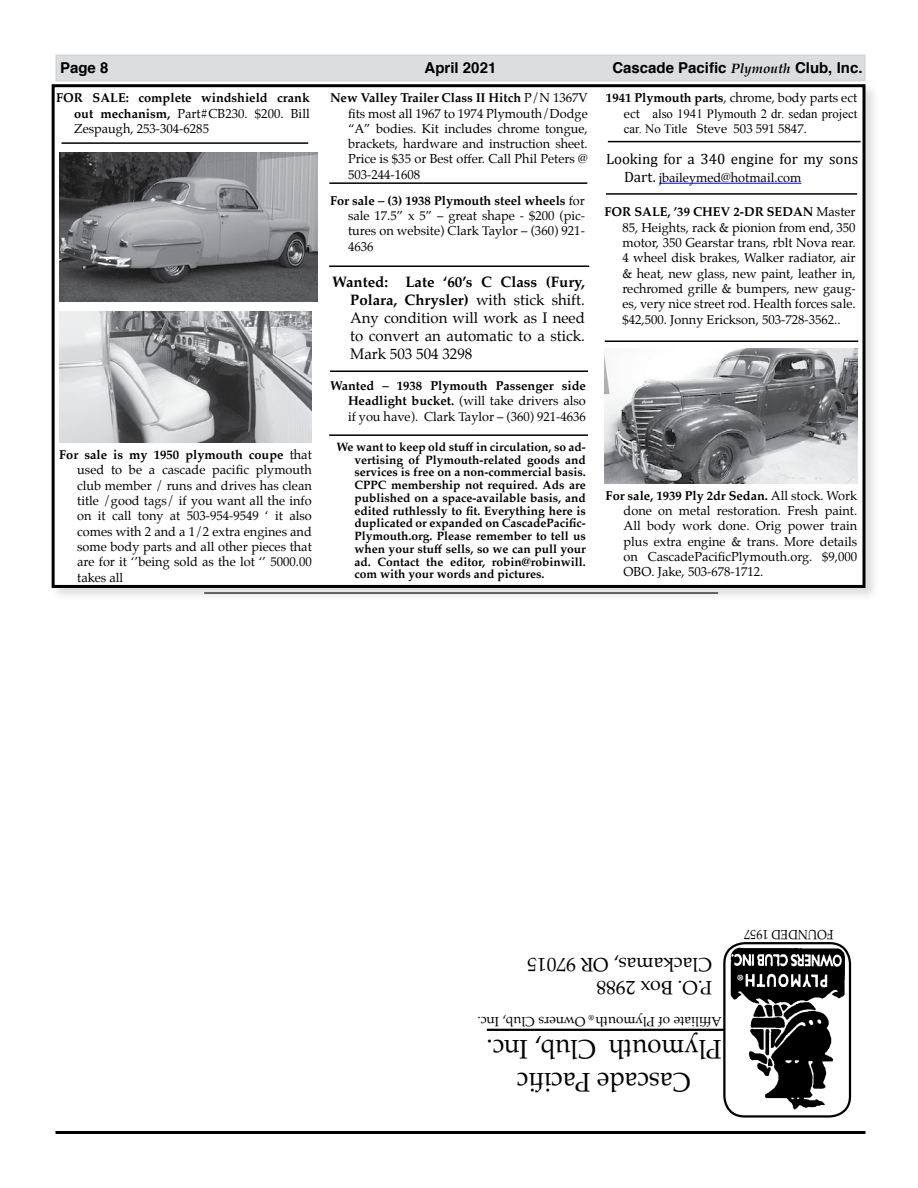
<style>
.page{position:relative;width:918px;height:1188px;background:#fff}
.page>*{position:absolute;margin:0;border:0;box-sizing:border-box;transform-origin:0 0}
.t1{font:27px/32.4px "Palatino Linotype";color:#000;text-align:center;scale:.95 1}
.t2{font:19.5px/23.4px "Palatino Linotype";color:#000}
.t3{font:15px/18px "Palatino";color:#000;text-align:justify}
.t4{font:700 15px "Helvetica";color:#000}
.t5{font:15px "Cambria";color:#000}
.t6{font:13.5px "Palatino Linotype";color:#000}
.t7{font:13.5px "Palatino Linotype";color:#000;scale:.9 1}
.t8{font:12.75px/15.3px "Palatino";color:#000;text-align:justify}
.t9{font:700 12.75px/15.3px "Palatino";color:#000;text-align:justify}
.t10{font:12.75px "Times New Roman";color:#000}
.t11{font:700 12px/12.8px "Palatino";color:#000;text-align:justify}
.t12{font:700 7.5px "Palatino Linotype";color:#000}
.t13{font:700 7.5px "Helvetica";color:#fff}
.s1{font-family:"Palatino";font-style:italic;font-size:13.5px}
.s2{font-weight:700}
.s3{font-weight:400}
.s4{font-family:"Palatino"}
.s5{font-family:"Times New Roman"}
.s6{font-family:"Cambria";font-size:15px}
</style>
<div class="page">
<div style="left:49px;top:82px;width:831px;height:520px;background:#000;opacity:.13"></div>
<div style="left:53px;top:86px;width:811px;height:500px;background:#fff"></div>
<div style="left:52px;top:84px;width:814px;height:504px;border:3px solid #000"></div>
<div style="left:56px;top:54px;width:810px;height:27px;background:#dcddde"></div>
<hr style="left:56px;top:1131px;width:810px;height:3px;background:#000">
<hr style="left:487px;top:1029px;width:238px;height:2px;background:#000">
<img style="left:727px;top:945px;width:121px;height:166px">
<div style="left:723px;top:942px;width:128px;height:176px;border:2px solid #000;border-radius:20px"></div>
<div style="left:733px;top:970px;width:11px;height:15px;background:#000;border-radius:50%"></div>
<div style="left:732px;top:969px;width:13px;height:16px;border:2px solid #000;border-radius:50%"></div>
<hr style="left:204px;top:592px;width:514px;height:2px;background:#000">
<hr style="left:605px;top:340px;width:253px;height:2px;background:#000">
<hr style="left:329px;top:434px;width:259px;height:2px;background:#000">
<hr style="left:608px;top:141px;width:253px;height:1px;background:#000">
<hr style="left:329px;top:182px;width:258px;height:2px;background:#000">
<img style="left:604px;top:348px;width:253px;height:136px">
<img style="left:59px;top:152px;width:258px;height:149px">
<img style="left:59px;top:311px;width:253px;height:132px">
<hr style="left:62px;top:142px;width:246px;height:2px;background:#000">
<hr style="left:659px;top:183px;width:142px;height:1px;background:#00f">
<hr style="left:606px;top:193px;width:251px;height:2px;background:#000">
<hr style="left:330px;top:370px;width:258px;height:2px;background:#000">
<hr style="left:329px;top:265px;width:260px;height:2px;background:#000">
<p class="t4" style="left:60px;top:56px;width:50px">Page 8</p>
<p class="t4" style="left:425px;top:56px;width:73px">April 2021</p>
<p class="t4" style="left:612px;top:56px;width:252px">Cascade Pacific <span class="s1">Plymouth</span> Club, Inc.</p>
<p class="t8" style="left:348px;top:90px;width:241px;text-indent:-18px"><span class="s2">New Valley Trailer Class II Hitch</span> P/N 1367V fits most all 1967 to 1974 Plymouth/Dodge “A” bodies. Kit includes chrome tongue, brackets, hardware and instruction sheet.<br>Price is $35 or Best offer. Call Phil Peters @ 503-244-1608</p>
<p class="t9" style="left:74px;top:90px;width:237px;text-indent:-18px">FOR SALE: complete windshield crank out mechanism, <span class="s3">Part#CB230. $200. Bill Zespaugh, 253-304-6285</span></p>
<p class="t8" style="left:606px;top:90px;width:253px"><span class="s2">1941 Plymouth parts</span>, chrome, body parts ect</p>
<p class="t10" style="left:624px;top:105px;width:235px"><span class="s4">ect</span> also 1941 Plymouth 2 dr. sedan project</p>
<p class="t8" style="left:624px;top:121px;width:184px"><span class="s5">car. No Title</span> Steve 503 591 5847.</p>
<p class="t5" style="left:606px;top:150px;width:254px">Looking for a 340 engine for my sons</p>
<p class="t8" style="left:624px;top:170px;width:179px"><span class="s6">Dart.</span> jbaileymed@hotmail.com</p>
<p class="t8" style="left:77px;top:447px;width:236px;text-indent:-18px"><span class="s2">For sale is my 1950 plymouth coupe</span> that used to be a cascade pacific plymouth club member / runs and drives has clean title /good tags/ if you want all the info on it call tony at 503-954-9549 ‘ it also comes with 2 and a 1/2 extra engines and some body parts and all other pieces that are for it ‘’being sold as the lot ‘’ 5000.00 takes all</p>
<p class="t8" style="left:348px;top:193px;width:238px;text-indent:-18px"><span class="s2">For sale – (3) 1938 Plymouth steel wheels</span> for sale 17.5” x 5” – great shape - $200 (pic&shy;tures on website) Clark Taylor – (360) 921- 4636</p>
<p class="t3" style="left:350px;top:272px;width:236px;text-indent:-18px"><span class="s2">Wanted: Late ‘60’s C Class (Fury, Polara, Chrysler)</span> with stick shift.<br>Any condition will work as I need to convert an automatic to a stick.<br>Mark 503 504 3298</p>
<p class="t8" style="left:348px;top:378px;width:239px;text-indent:-18px"><span class="s2">Wanted – 1938 Plymouth Passenger side Headlight bucket.</span> (will take drivers also if you have). Clark Taylor – (360) 921-4636</p>
<p class="t11" style="left:354px;top:440px;width:233px;text-indent:-18px">We want to keep old stuff in circulation, so ad&shy;vertising of Plymouth-related goods and services is free on a non-commercial basis.<br>CPPC membership not required. Ads are published on a space-available basis, and edited ruthlessly to fit. Everything here is duplicated or expanded on CascadePacific-Plymouth.org. Please remember to tell us when your stuff sells, so we can pull your ad. Contact the editor, robin@robinwill. com with your words and pictures.</p>
<p class="t8" style="left:622px;top:204px;width:235px;text-indent:-18px"><span class="s2">FOR SALE, ’39 CHEV 2-DR SEDAN</span> Master 85, Heights, rack &amp; pionion from end, 350 motor, 350 Gearstar trans, rblt Nova rear.<br>4 wheel disk brakes, Walker radiator, air &amp; heat, new glass, new paint, leather in, rechromed grille &amp; bumpers, new gaug&shy;es, very nice street rod. Health forces sale. $42,500. Jonny Erickson, 503-728-3562..</p>
<p class="t8" style="left:624px;top:488px;width:235px;text-indent:-18px"><span class="s2">For sale, 1939 Ply 2dr Sedan.</span> All stock. Work done on metal restoration. Fresh paint.<br>All body work done. Orig power train plus extra engine &amp; trans. More details on CascadePacificPlymouth.org. $9,000<br>OBO. Jake, 503-678-1712.</p>
<h2 class="t2" style="left:712px;top:1000px;width:187px;rotate:-180deg">P.O. Box 2988<br>Clackamas, OR 97015</h2>
<p class="t6" style="left:722px;top:1031px;width:246px;rotate:-180deg">Affiliate of Plymouth Owners Club, Inc.</p>
<p class="t12" style="left:594px;top:1023px;width:7px;rotate:-180deg">®</p>
<h1 class="t1" style="left:722px;top:1099px;width:249px;rotate:-180deg">Cascade Pacific<br>Plymouth Club, Inc.</h1>
<p class="t7" style="left:834px;top:944px;width:101px;rotate:-180deg">FOUNDED 1957</p>
<p class="t13" style="left:743px;top:982px;width:7px;rotate:-180deg">®</p>
</div>
